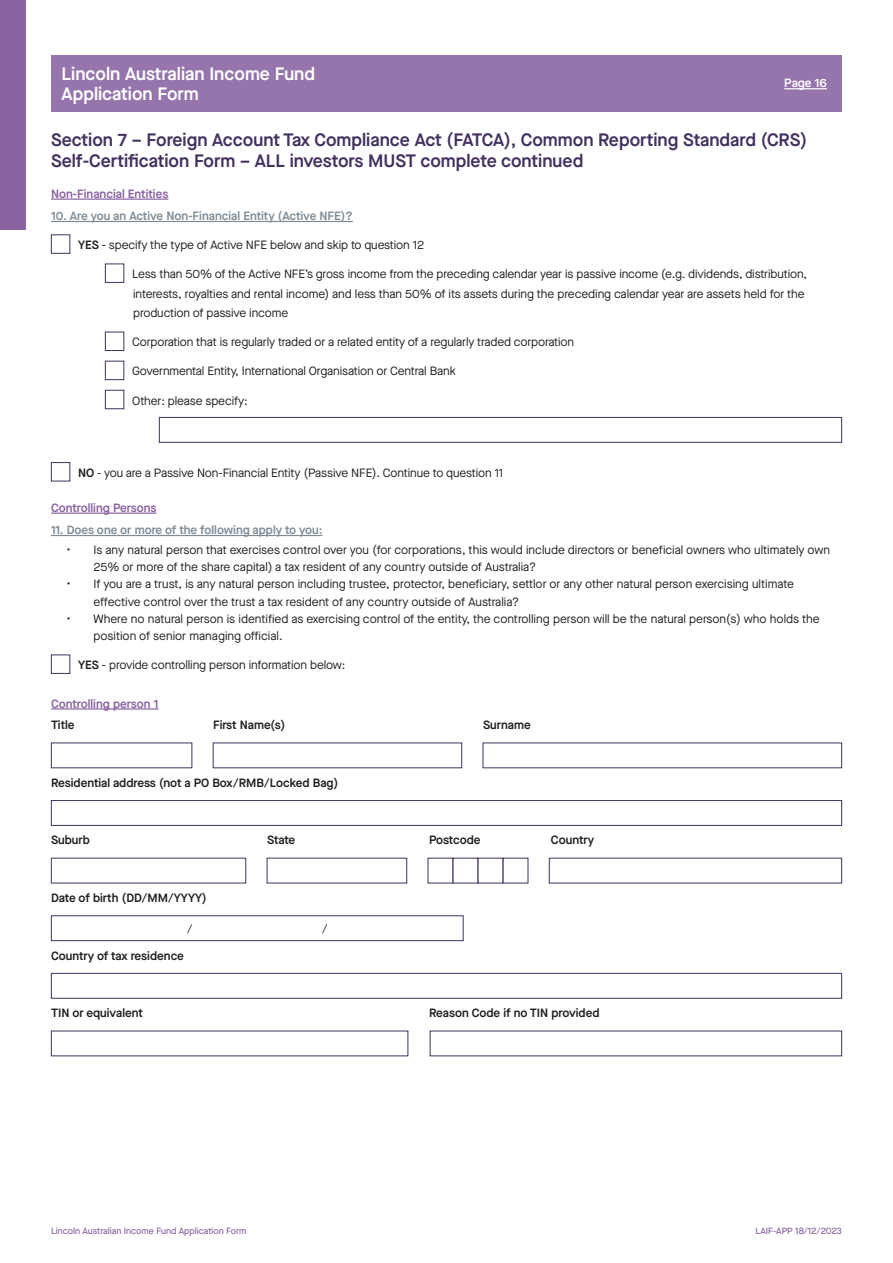
<style>
.page{position:relative;width:893px;height:1263px;background:#fff}
.page>*{position:absolute;margin:0;border:0;box-sizing:border-box;transform-origin:0 0}
.Headings{font:600 18px/21px "Maison Neue";color:#43315f}
.Headings-2{font:600 18px "Maison Neue";color:#fff}
.Form_Body_Copy{font:12px/17.2px "Maison Neue";letter-spacing:-.01em;color:#231f20}
.Form_Body_Copy-2{font:600 12px "Maison Neue";color:#231f20}
.Form_Subheadings{font:600 12px "Maison Neue";color:#7f8c95}
.Form_Subheadings-2{font:600 12px "Maison Neue";color:#8962a1}
.Subheadings{font:600 12px "Maison Neue";color:#fff}
.t1{font:500 9px "Maison Neue";color:#8962a1}
.s1{font-weight:600}
.s2{color:#191a1c}
</style>
<div class="page">
<div style="left:0;top:0;width:26px;height:230px;background:#8962a1"></div>
<div style="left:51px;top:55px;width:791px;height:56px;background:#9575ac"></div>
<hr style="left:784px;top:88px;width:43px;height:1px;background:#fff">
<hr style="left:51px;top:198px;width:117px;height:2px;background:#8962a1">
<hr style="left:51px;top:221px;width:302px;height:1px;background:#7f8c95">
<div style="left:51px;top:234px;width:19px;height:20px;background:#fff;border:1px solid #43315f"></div>
<div style="left:105px;top:264px;width:19px;height:19px;background:#fff;border:1px solid #43315f"></div>
<div style="left:105px;top:332px;width:19px;height:19px;background:#fff;border:1px solid #43315f"></div>
<div style="left:105px;top:361px;width:19px;height:19px;background:#fff;border:1px solid #43315f"></div>
<div style="left:105px;top:390px;width:19px;height:19px;background:#fff;border:1px solid #43315f"></div>
<div style="left:159px;top:417px;width:683px;height:26px;background:#fff;border:1px solid #43315f"></div>
<div style="left:51px;top:462px;width:19px;height:19px;background:#fff;border:1px solid #43315f"></div>
<hr style="left:51px;top:512px;width:106px;height:2px;background:#8962a1">
<hr style="left:51px;top:535px;width:271px;height:1px;background:#7f8c95">
<div style="left:51px;top:655px;width:19px;height:19px;background:#fff;border:1px solid #43315f"></div>
<hr style="left:51px;top:708px;width:107px;height:1px;background:#8962a1">
<div style="left:51px;top:800px;width:791px;height:26px;background:#fff;border:1px solid #43315f"></div>
<div style="left:51px;top:915px;width:412px;height:26px;border:1px solid #43315f"></div>
<div style="left:51px;top:973px;width:791px;height:25px;background:#fff;border:1px solid #43315f"></div>
<p class="Headings-2" style="left:62px;top:62px;width:255px">Lincoln Australian Income Fund</p>
<p class="Headings-2" style="left:62px;top:81px;width:139px">Application Form</p>
<p class="Subheadings" style="left:784px;top:75px;width:44px">Page 16</p>
<p class="Headings" style="left:51px;top:129px;width:758px">Section 7 – Foreign Account Tax Compliance Act (FATCA), Common Reporting Standard (CRS)<br>Self-Certification Form – ALL investors MUST complete continued</p>
<p class="Form_Subheadings-2" style="left:51px;top:185px;width:119px">Non-Financial Entities</p>
<p class="Form_Subheadings" style="left:51px;top:207px;width:303px">10. Are you an Active Non-Financial Entity (Active NFE)?</p>
<p class="Form_Body_Copy" style="left:78px;top:236px;width:347px"><span class="s1">YES</span> - specify the type of Active NFE below and skip to question 12</p>
<p class="Form_Body_Copy" style="left:132px;top:264px;width:676px;line-height:19.5px">Less than 50% of the Active NFE’s gross income from the preceding calendar year is passive income (e.g. dividends, distribution, interests, royalties and rental income) and less than 50% of its assets during the preceding calendar year are assets held for the production of passive income</p>
<p class="Form_Body_Copy" style="left:132px;top:333px;width:444px">Corporation that is regularly traded or a related entity of a regularly traded corporation</p>
<p class="Form_Body_Copy" style="left:132px;top:363px;width:325px">Governmental Entity, International Organisation or Central Bank</p>
<p class="Form_Body_Copy" style="left:132px;top:392px;width:117px">Other: please specify:</p>
<p class="Form_Body_Copy" style="left:78px;top:464px;width:426px"><span class="s1">NO</span> - you are a Passive Non-Financial Entity (Passive NFE). Continue to question 11</p>
<p class="Form_Subheadings-2" style="left:51px;top:499px;width:107px">Controlling Persons</p>
<p class="Form_Subheadings" style="left:51px;top:521px;width:273px">11. Does one or more of the following apply to you:</p>
<p class="Form_Body_Copy" style="left:94px;top:541px;width:738px;text-indent:-27px"><span class="s2">•</span> Is any natural person that exercises control over you (for corporations, this would include directors or beneficial owners who ultimately own<br>25% or more of the share capital) a tax resident of any country outside of Australia?</p>
<p class="Form_Body_Copy" style="left:94px;top:575px;width:702px;text-indent:-27px"><span class="s2">•</span> If you are a trust, is any natural person including trustee, protector, beneficiary, settlor or any other natural person exercising ultimate effective control over the trust a tax resident of any country outside of Australia?</p>
<p class="Form_Body_Copy" style="left:94px;top:610px;width:728px;text-indent:-27px"><span class="s2">•</span> Where no natural person is identified as exercising control of the entity, the controlling person will be the natural person(s) who holds the position of senior managing official.</p>
<p class="Form_Body_Copy" style="left:78px;top:656px;width:269px"><span class="s1">YES</span> - provide controlling person information below:</p>
<p class="Form_Subheadings-2" style="left:51px;top:695px;width:109px">Controlling person 1</p>
<p class="Form_Body_Copy-2" style="left:51px;top:717px;width:25px">Title</p>
<p class="Form_Body_Copy-2" style="left:213px;top:717px;width:74px">First Name(s)</p>
<p class="Form_Body_Copy-2" style="left:483px;top:717px;width:49px">Surname</p>
<p class="Form_Body_Copy-2" style="left:51px;top:774px;width:289px">Residential address (not a PO Box/RMB/Locked Bag)</p>
<p class="Form_Body_Copy-2" style="left:51px;top:832px;width:40px">Suburb</p>
<p class="Form_Body_Copy-2" style="left:267px;top:832px;width:30px">State</p>
<p class="Form_Body_Copy-2" style="left:429px;top:832px;width:53px">Postcode</p>
<p class="Form_Body_Copy-2" style="left:551px;top:832px;width:45px">Country</p>
<p class="Form_Body_Copy-2" style="left:51px;top:889px;width:157px">Date of birth (DD/MM/YYYY)</p>
<p class="Form_Body_Copy" style="left:187px;top:920px;width:7px">/</p>
<p class="Form_Body_Copy" style="left:322px;top:920px;width:7px">/</p>
<p class="Form_Body_Copy-2" style="left:51px;top:947px;width:135px">Country of tax residence</p>
<p class="Form_Body_Copy-2" style="left:51px;top:1005px;width:93px">TIN or equivalent</p>
<p class="Form_Body_Copy-2" style="left:429px;top:1005px;width:172px">Reason Code if no TIN provided</p>
<p class="t1" style="left:51px;top:1224px;width:197px">Lincoln Australian Income Fund Application Form</p>
<p class="t1" style="left:755px;top:1224px;width:88px">LAIF-APP 18/12/2023</p>
</div>
